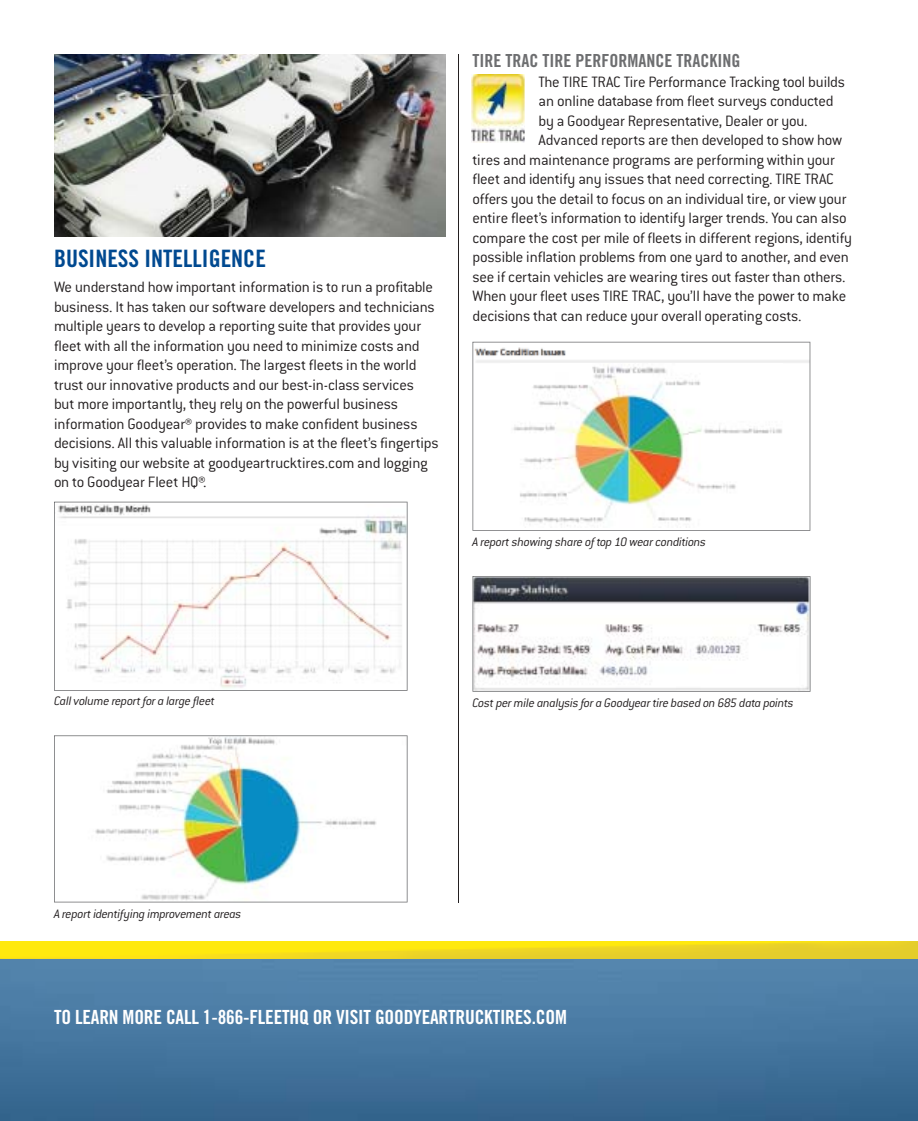
<style>
.page{position:relative;width:918px;height:1121px;background:#fff}
.page>*{position:absolute;margin:0;border:0;box-sizing:border-box;transform-origin:0 0}
.t1{font:24px "Trade Gothic LT Std Bd Cn 20";color:#004990}
.t2{font:19.5px "Trade Gothic LT Std Bd Cn 20";letter-spacing:-.01em;color:#fff}
.t3{font:18px "Trade Gothic LT Std Bd Cn 20";color:#6d6e70}
.t4{font:300 16.5px/19.5px "Conduit ITC Std";letter-spacing:-.015em;color:#231f20}
.t5{font:italic 300 13.5px "Conduit ITC Std";letter-spacing:-.025em;color:#231f20}
</style>
<div class="page">
<img style="left:0;top:941px;width:918px;height:179px">
<img style="left:0;top:958px;width:918px;height:1px">
<hr style="left:459px;top:54px;width:1px;height:848px;background:#231f20">
<img style="left:54px;top:54px;width:392px;height:182px">
<svg style="left:54px;top:501px;width:354px;height:189px"></svg>
<svg style="left:54px;top:735px;width:354px;height:167px"></svg>
<svg style="left:472px;top:342px;width:338px;height:189px"></svg>
<svg style="left:472px;top:576px;width:339px;height:115px"></svg>
<img style="left:471px;top:75px;width:54px;height:68px">
<h1 class="t1" style="left:54px;top:250px;width:213px">BUSINESS INTELLIGENCE</h1>
<p class="t4" style="left:54px;top:279px;width:386px">We understand how important information is to run a profitable business. It has taken our software developers and technicians multiple years to develop a reporting suite that provides your fleet with all the information you need to minimize costs and improve your fleet’s operation. The largest fleets in the world trust our innovative products and our best-in-class services<br>but more importantly, they rely on the powerful business information Goodyear® provides to make confident business decisions. All this valuable information is at the fleet’s fingertips by visiting our website at goodyeartrucktires.com and logging on to Goodyear Fleet HQ®.</p>
<p class="t3" style="left:472px;top:54px;width:269px">TIRE TRAC TIRE PERFORMANCE TRACKING</p>
<p class="t4" style="left:538px;top:73px;width:308px">The TIRE TRAC Tire Performance Tracking tool builds</p>
<p class="t4" style="left:538px;top:93px;width:297px">an online database from fleet surveys conducted</p>
<p class="t4" style="left:538px;top:112px;width:271px">by a Goodyear Representative, Dealer or you.</p>
<p class="t4" style="left:538px;top:132px;width:305px">Advanced reports are then developed to show how</p>
<p class="t4" style="left:472px;top:151px;width:364px">tires and maintenance programs are performing within your</p>
<p class="t4" style="left:472px;top:171px;width:363px">fleet and identify any issues that need correcting. TIRE TRAC</p>
<p class="t4" style="left:472px;top:190px;width:376px">offers you the detail to focus on an individual tire, or view your</p>
<p class="t4" style="left:472px;top:210px;width:376px">entire fleet’s information to identify larger trends. You can also</p>
<p class="t4" style="left:472px;top:229px;width:381px">compare the cost per mile of fleets in different regions, identify</p>
<p class="t4" style="left:472px;top:249px;width:378px">possible inflation problems from one yard to another, and even</p>
<p class="t4" style="left:472px;top:268px;width:375px">see if certain vehicles are wearing tires out faster than others.</p>
<p class="t4" style="left:472px;top:288px;width:376px">When your fleet uses TIRE TRAC, you’ll have the power to make</p>
<p class="t4" style="left:472px;top:307px;width:330px">decisions that can reduce your overall operating costs.</p>
<p class="t5" style="left:472px;top:537px;width:235px">A report showing share of top 10 wear conditions</p>
<p class="t5" style="left:54px;top:697px;width:163px">Call volume report for a large fleet</p>
<p class="t5" style="left:472px;top:698px;width:323px">Cost per mile analysis for a Goodyear tire based on 685 data points</p>
<p class="t5" style="left:54px;top:909px;width:189px">A report identifying improvement areas</p>
<p class="t2" style="left:54px;top:1009px;width:514px">TO LEARN MORE CALL 1-866-FLEETHQ OR VISIT GOODYEARTRUCKTIRES.COM</p>
</div>
